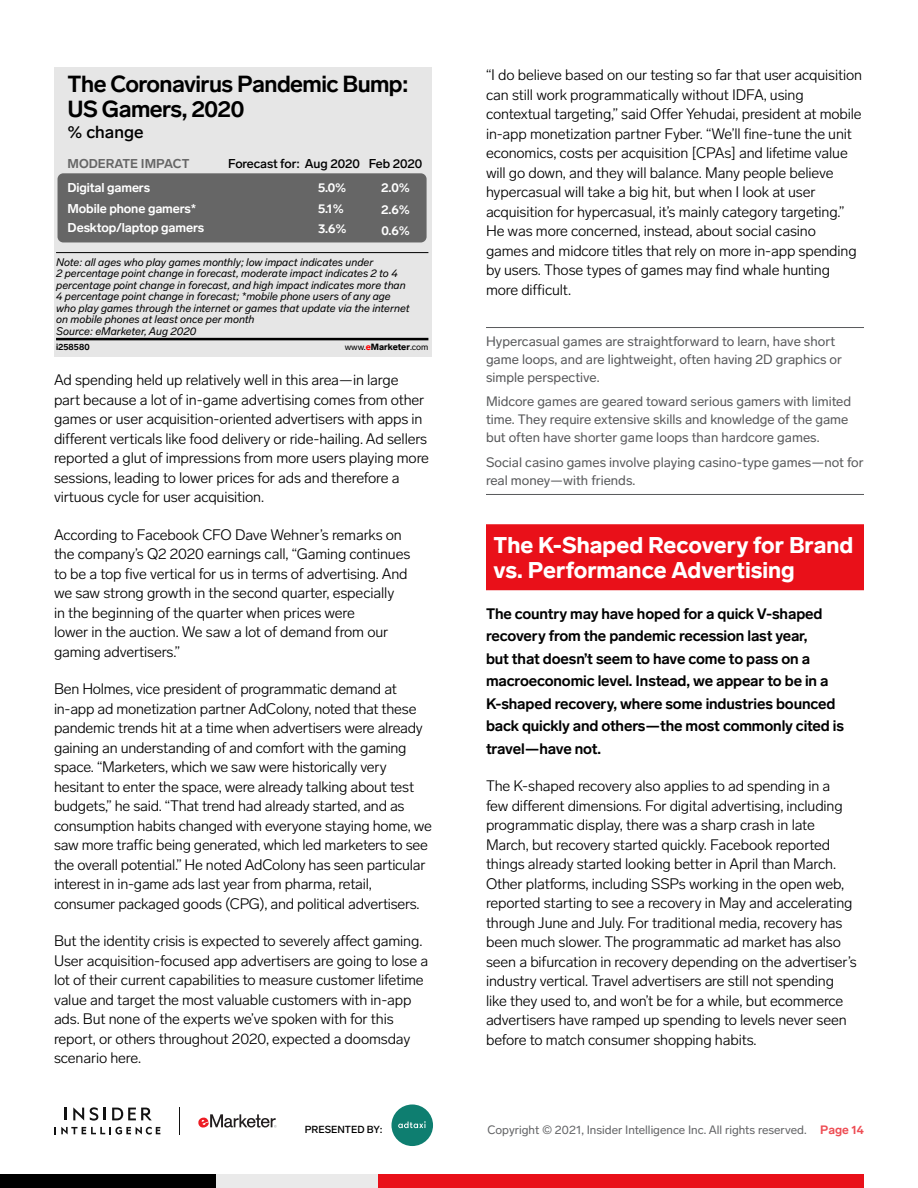
<style>
.page{position:relative;width:918px;height:1188px;background:#fff}
.page>*{position:absolute;margin:0;border:0;box-sizing:border-box;transform-origin:0 0}
.t1{font:700 22.95px/25.3px "Lab Grotesque";letter-spacing:-.025em;color:#000}
.t2{font:900 22.5px/25.5px "Lab Grotesque";color:#fff}
.t3{font:500 17.25px "Lab Grotesque";color:#000}
.t4{font:300 15px/19.5px "Lab Grotesque";letter-spacing:-.01em;color:#000}
.t5{font:700 15px/22.5px "Lab Grotesque";letter-spacing:-.01em;color:#000}
.t6{font:13.5px/18px "Lab Grotesque";color:#58595b}
.t7{font:700 12.6px/20.5px "Lab Grotesque";letter-spacing:-.01em;color:#fff}
.t8{font:500 12.6px "Lab Grotesque";letter-spacing:-.005em;color:#000}
.t9{font:700 12.6px "Lab Grotesque";color:#666}
.t10{font:12px "Lab Grotesque";color:#636466}
.t11{font:italic 10.95px/11.6px "Lab Grotesque";letter-spacing:-.005em;color:#000}
.t12{font:500 10.2px "Lab Grotesque";color:#000}
.t13{font:8.85px "Lab Grotesque";color:#000}
.t14{font:700 8.85px "Lab Grotesque";color:#000}
.s1{font-weight:900;color:#f00}
.s2{font-weight:900}
.s3{font-weight:700;color:#ee4c53}
</style>
<div class="page">
<div style="left:378px;top:1174px;width:486px;height:14px;background:#e91019"></div>
<div style="left:0;top:1174px;width:216px;height:14px;background:#000"></div>
<div style="left:216px;top:1174px;width:162px;height:14px;background:#eaeaea"></div>
<svg style="left:55px;top:1127px;width:105px;height:8px"></svg>
<svg style="left:65px;top:1108px;width:2px;height:12px"></svg>
<svg style="left:73px;top:1107px;width:11px;height:14px"></svg>
<svg style="left:90px;top:1107px;width:15px;height:14px"></svg>
<svg style="left:112px;top:1108px;width:40px;height:12px"></svg>
<svg style="left:198px;top:1114px;width:79px;height:14px"></svg>
<svg style="left:179px;top:1107px;width:1px;height:27px"></svg>
<div style="left:391px;top:1104px;width:42px;height:42px;background:#0e7e70;border-radius:50%"></div>
<svg style="left:398px;top:1121px;width:28px;height:7px"></svg>
<div style="left:54px;top:67px;width:378px;height:289px;background:#e6e6e6"></div>
<div style="left:58px;top:173px;width:369px;height:69px;background:#666;border-radius:6px"></div>
<hr style="left:56px;top:252px;width:372px;height:1px;background:#000">
<hr style="left:56px;top:338px;width:372px;height:2px;background:#000">
<hr style="left:486px;top:327px;width:378px;height:1px;background:#58595b">
<hr style="left:486px;top:494px;width:378px;height:1px;background:#58595b">
<div style="left:486px;top:524px;width:378px;height:66px;background:#e91019"></div>
<h1 class="t1" style="left:68px;top:71px;width:343px">The Coronavirus Pandemic Bump:<br>US Gamers, 2020</h1>
<p class="t9" style="left:68px;top:156px;width:123px">MODERATE IMPACT</p>
<p class="t8" style="left:228px;top:156px;width:133px">Forecast for: Aug 2020</p>
<p class="t7" style="left:68px;top:178px;width:130px">Digital gamers<br>Mobile phone gamers*</p>
<p class="t7" style="left:68px;top:217px;width:138px">Desktop/laptop gamers</p>
<p class="t3" style="left:68px;top:122px;width:77px">% change</p>
<p class="t8" style="left:369px;top:156px;width:55px">Feb 2020</p>
<p class="t7" style="left:381px;top:177px;width:30px;line-height:21.8px">2.0%<br>2.6%</p>
<p class="t7" style="left:381px;top:220px;width:30px">0.6%</p>
<p class="t11" style="left:56px;top:256px;width:355px">Note: all ages who play games monthly; low impact indicates under<br>2 percentage point change in forecast, moderate impact indicates 2 to 4 percentage point change in forecast, and high impact indicates more than 4 percentage point change in forecast; *mobile phone users of any age who play games through the internet or games that update via the internet on mobile phones at least once per month<br>Source: eMarketer, Aug 2020</p>
<p class="t14" style="left:56px;top:342px;width:35px">i258580</p>
<p class="t13" style="left:345px;top:342px;width:85px">www.<span class="s1">e</span><span class="s2">Marketer</span>.com</p>
<p class="t4" style="left:54px;top:370px;width:377px">Ad spending held up relatively well in this area—in large<br>part because a lot of in-game advertising comes from other games or user acquisition-oriented advertisers with apps in different verticals like food delivery or ride-hailing. Ad sellers reported a glut of impressions from more users playing more sessions, leading to lower prices for ads and therefore a virtuous cycle for user acquisition.</p>
<p class="t4" style="left:54px;top:525px;width:358px">According to Facebook CFO Dave Wehner’s remarks on the company’s Q2 2020 earnings call, “Gaming continues to be a top five vertical for us in terms of advertising. And we saw strong growth in the second quarter, especially<br>in the beginning of the quarter when prices were<br>lower in the auction. We saw a lot of demand from our gaming advertisers.”</p>
<p class="t4" style="left:54px;top:679px;width:379px">Ben Holmes, vice president of programmatic demand at in-app ad monetization partner AdColony, noted that these pandemic trends hit at a time when advertisers were already gaining an understanding of and comfort with the gaming space. “Marketers, which we saw were historically very hesitant to enter the space, were already talking about test budgets,” he said. “That trend had already started, and as consumption habits changed with everyone staying home, we saw more traffic being generated, which led marketers to see the overall potential.” He noted AdColony has seen particular interest in in-game ads last year from pharma, retail, consumer packaged goods (CPG), and political advertisers.</p>
<p class="t4" style="left:54px;top:931px;width:376px">But the identity crisis is expected to severely affect gaming.<br>User acquisition-focused app advertisers are going to lose a lot of their current capabilities to measure customer lifetime value and target the most valuable customers with in-app ads. But none of the experts we’ve spoken with for this report, or others throughout 2020, expected a doomsday scenario here.</p>
<p class="t7" style="left:318px;top:178px;width:30px">5.0%<br>5.1%<br>3.6%</p>
<p class="t4" style="left:486px;top:65px;width:378px">“I do believe based on our testing so far that user acquisition can still work programmatically without IDFA, using contextual targeting,” said Offer Yehudai, president at mobile in-app monetization partner Fyber. “We’ll fine-tune the unit economics, costs per acquisition [CPAs] and lifetime value will go down, and they will balance. Many people believe hypercasual will take a big hit, but when I look at user acquisition for hypercasual, it’s mainly category targeting.” He was more concerned, instead, about social casino<br>games and midcore titles that rely on more in-app spending by users. Those types of games may find whale hunting more difficult.</p>
<p class="t6" style="left:486px;top:332px;width:358px">Hypercasual games are straightforward to learn, have short game loops, and are lightweight, often having 2D graphics or simple perspective.</p>
<p class="t6" style="left:486px;top:392px;width:367px">Midcore games are geared toward serious gamers with limited time. They require extensive skills and knowledge of the game but often have shorter game loops than hardcore games.</p>
<p class="t6" style="left:486px;top:454px;width:379px">Social casino games involve playing casino-type games—not for real money—with friends.</p>
<h2 class="t2" style="left:494px;top:532px;width:361px">The K-Shaped Recovery for Brand vs. Performance Advertising</h2>
<p class="t5" style="left:486px;top:602px;width:360px">The country may have hoped for a quick V-shaped recovery from the pandemic recession last year,<br>but that doesn’t seem to have come to pass on a macroeconomic level. Instead, we appear to be in a K-shaped recovery, where some industries bounced back quickly and others—the most commonly cited is travel—have not.</p>
<p class="t4" style="left:486px;top:776px;width:372px">The K-shaped recovery also applies to ad spending in a<br>few different dimensions. For digital advertising, including programmatic display, there was a sharp crash in late March, but recovery started quickly. Facebook reported things already started looking better in April than March.<br>Other platforms, including SSPs working in the open web, reported starting to see a recovery in May and accelerating through June and July. For traditional media, recovery has been much slower. The programmatic ad market has also seen a bifurcation in recovery depending on the advertiser’s industry vertical. Travel advertisers are still not spending like they used to, and won’t be for a while, but ecommerce advertisers have ramped up spending to levels never seen before to match consumer shopping habits.</p>
<p class="t12" style="left:305px;top:1124px;width:79px">PRESENTED BY:</p>
<p class="t10" style="left:488px;top:1123px;width:378px">Copyright © 2021, Insider Intelligence Inc. All rights reserved. <span class="s3">Page 14</span></p>
</div>
